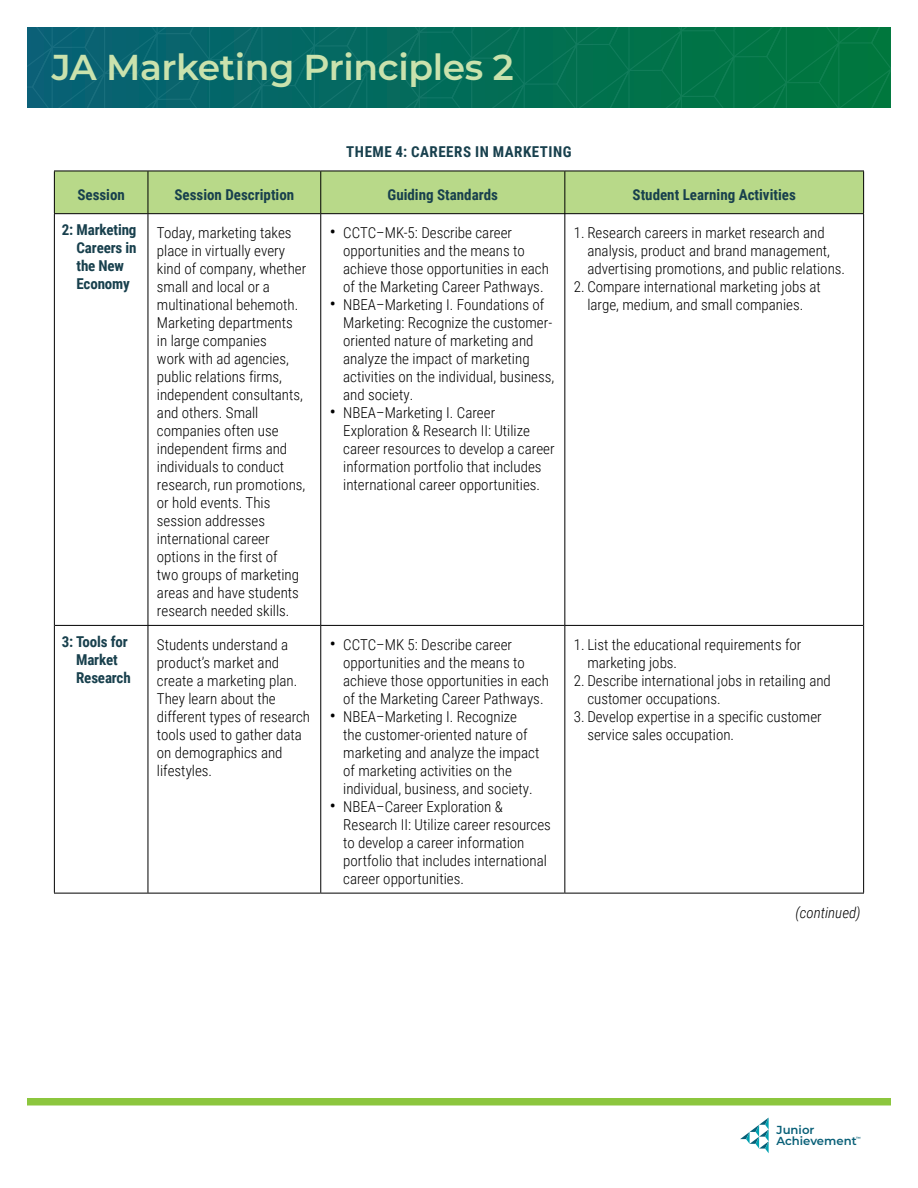
<style>
.page{position:relative;width:918px;height:1188px;background:#fff}
.page>*{position:absolute;margin:0;border:0;box-sizing:border-box;transform-origin:0 0}
.t1{font:600 36px "Montserrat";letter-spacing:-.01em;color:#cae2ad}
.table_body{font:300 15px/18px "Roboto Condensed";color:#000}
.table_col_head{font:700 15px "Roboto Condensed";color:#18404d}
.table_col_head_fl_left_numbered{font:700 15px/18px "Roboto Condensed";letter-spacing:-.01em;color:#18404d}
.table_title{font:700 15px "Roboto Condensed";letter-spacing:.035em;color:#18404d}
.table_continued{font:italic 300 15px "Roboto Condensed";color:#000}
.t2{font:600 11.7px/11.7px "Montserrat";color:#085f77}
.t3{font:600 4.5px "Montserrat";color:#085f77}
.s1{font-weight:400;font-size:18px}
</style>
<div class="page">
<svg style="left:740px;top:1118px;width:29px;height:35px"></svg>
<svg style="left:27px;top:27px;width:864px;height:81px"></svg>
<div style="left:27px;top:1098px;width:864px;height:8px;background:#8cc63e"></div>
<div style="left:55px;top:172px;width:808px;height:41px;background:#b8d989"></div>
<hr style="left:148px;top:214px;width:1px;height:411px;background:#000">
<hr style="left:320px;top:214px;width:1px;height:411px;background:#000">
<hr style="left:564px;top:214px;width:1px;height:411px;background:#000">
<hr style="left:148px;top:626px;width:1px;height:267px;background:#000">
<hr style="left:320px;top:626px;width:1px;height:267px;background:#000">
<hr style="left:564px;top:626px;width:1px;height:267px;background:#000">
<hr style="left:55px;top:625px;width:93px;height:1px;background:#000">
<hr style="left:148px;top:625px;width:173px;height:1px;background:#000">
<hr style="left:321px;top:625px;width:244px;height:1px;background:#000">
<hr style="left:565px;top:625px;width:298px;height:1px;background:#000">
<hr style="left:54px;top:214px;width:1px;height:411px;background:#000">
<hr style="left:863px;top:214px;width:1px;height:411px;background:#000">
<hr style="left:54px;top:625px;width:1px;height:268px;background:#000">
<hr style="left:863px;top:625px;width:1px;height:268px;background:#000">
<hr style="left:54px;top:171px;width:94px;height:1px;background:#000">
<hr style="left:54px;top:171px;width:1px;height:42px;background:#000">
<hr style="left:148px;top:171px;width:173px;height:1px;background:#000">
<hr style="left:148px;top:171px;width:1px;height:42px;background:#000">
<hr style="left:321px;top:171px;width:244px;height:1px;background:#000">
<hr style="left:320px;top:171px;width:1px;height:42px;background:#000">
<hr style="left:565px;top:171px;width:299px;height:1px;background:#000">
<hr style="left:564px;top:171px;width:1px;height:42px;background:#000">
<hr style="left:54px;top:213px;width:94px;height:1px;background:#000">
<hr style="left:148px;top:213px;width:173px;height:1px;background:#000">
<hr style="left:321px;top:213px;width:244px;height:1px;background:#000">
<hr style="left:863px;top:171px;width:1px;height:42px;background:#000">
<hr style="left:564px;top:213px;width:300px;height:1px;background:#000">
<hr style="left:54px;top:893px;width:94px;height:1px;background:#000">
<hr style="left:148px;top:893px;width:173px;height:1px;background:#000">
<hr style="left:321px;top:893px;width:244px;height:1px;background:#000">
<hr style="left:565px;top:893px;width:299px;height:1px;background:#000">
<h1 class="t1" style="left:52px;top:42px;width:463px">JA Marketing Principles 2</h1>
<p class="table_title" style="left:346px;top:142px;width:227px">THEME 4: CAREERS IN MARKETING</p>
<p class="table_col_head" style="left:77px;top:184px;width:49px">Session</p>
<p class="table_col_head" style="left:174px;top:184px;width:121px">Session Description</p>
<p class="table_col_head" style="left:388px;top:184px;width:112px">Guiding Standards</p>
<p class="table_col_head" style="left:633px;top:184px;width:165px">Student Learning Activities</p>
<p class="table_col_head_fl_left_numbered" style="left:77px;top:221px;width:61px;text-indent:-15px">2: Marketing<br>Careers in the New<br>Economy</p>
<p class="table_body" style="left:157px;top:224px;width:151px">Today, marketing takes place in virtually every kind of company, whether small and local or a multinational behemoth.<br>Marketing departments in large companies<br>work with ad agencies, public relations firms, independent consultants, and others. Small companies often use independent firms and individuals to conduct research, run promotions, or hold events. This session addresses international career options in the first of<br>two groups of marketing areas and have students research needed skills.</p>
<p class="table_body" style="left:343px;top:224px;width:207px;text-indent:-14px"><span class="s1">•</span> CCTC–MK-5: Describe career opportunities and the means to achieve those opportunities in each of the Marketing Career Pathways.</p>
<p class="table_body" style="left:587px;top:224px;width:259px;text-indent:-14px">1. Research careers in market research and analysis, product and brand management, advertising promotions, and public relations.</p>
<p class="table_body" style="left:574px;top:278px;width:249px;text-align:center">2. Compare international marketing jobs at large, medium, and small companies.</p>
<p class="table_body" style="left:343px;top:296px;width:213px;text-indent:-14px"><span class="s1">•</span> NBEA–Marketing I. Foundations of<br>Marketing: Recognize the customer&shy;oriented nature of marketing and analyze the impact of marketing activities on the individual, business, and society.</p>
<p class="table_body" style="left:343px;top:404px;width:213px;text-indent:-14px"><span class="s1">•</span> NBEA–Marketing I. Career Exploration &amp; Research II: Utilize career resources to develop a career information portfolio that includes international career opportunities.</p>
<p class="table_col_head_fl_left_numbered" style="left:76px;top:632px;width:56px;text-indent:-14px">3: Tools for<br>Market<br>Research</p>
<p class="table_body" style="left:157px;top:635px;width:155px">Students understand a product’s market and create a marketing plan.<br>They learn about the different types of research tools used to gather data on demographics and lifestyles.</p>
<p class="table_body" style="left:343px;top:635px;width:207px;text-indent:-14px"><span class="s1">•</span> CCTC–MK 5: Describe career opportunities and the means to achieve those opportunities in each of the Marketing Career Pathways.</p>
<p class="table_body" style="left:343px;top:707px;width:198px;text-indent:-14px"><span class="s1">•</span> NBEA–Marketing I. Recognize<br>the customer-oriented nature of marketing and analyze the impact of marketing activities on the individual, business, and society.</p>
<p class="table_body" style="left:343px;top:797px;width:209px;text-indent:-14px"><span class="s1">•</span> NBEA–Career Exploration &amp;<br>Research II: Utilize career resources to develop a career information portfolio that includes international career opportunities.</p>
<p class="table_body" style="left:587px;top:635px;width:216px;text-indent:-14px">1. List the educational requirements for marketing jobs.</p>
<p class="table_body" style="left:587px;top:671px;width:245px;text-indent:-14px">2. Describe international jobs in retailing and customer occupations.</p>
<p class="table_body" style="left:587px;top:707px;width:236px;text-indent:-14px">3. Develop expertise in a specific customer service sales occupation.</p>
<p class="table_continued" style="left:795px;top:902px;width:67px">(continued)</p>
<p class="t2" style="left:777px;top:1123px;width:82px">Junior<br>Achievement</p>
<p class="t3" style="left:856px;top:1135px;width:6px">™</p>
</div>
